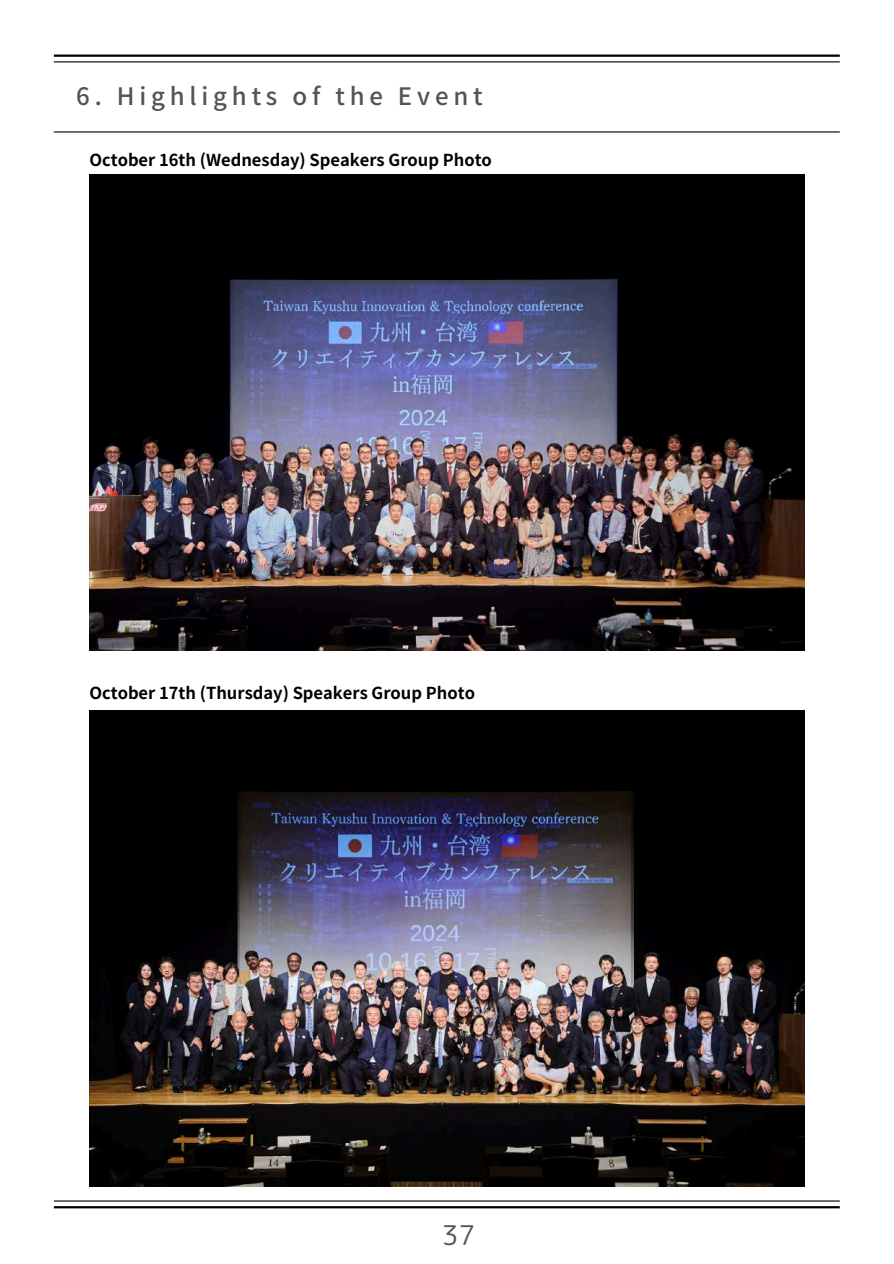
<style>
.page{position:relative;width:894px;height:1264px;background:#fff}
.page>*{position:absolute;margin:0;border:0;box-sizing:border-box;transform-origin:0 0}
.t1{font:27px "rounded mplus 1 p regular";color:#545454}
.t2{font:500 24px "Noto Sans JP";letter-spacing:.2em;color:#545454}
.t3{font:700 16.5px "Noto Sans JP";color:#000}
</style>
<div class="page">
<hr style="left:54px;top:131px;width:785px;height:1px;background:#000">
<hr style="left:54px;top:55px;width:785px;height:2px;background:#000">
<hr style="left:54px;top:61px;width:785px;height:1px;background:#000">
<hr style="left:54px;top:1206px;width:785px;height:2px;background:#000">
<hr style="left:54px;top:1200px;width:785px;height:1px;background:#000">
<img style="left:89px;top:174px;width:715px;height:476px">
<img style="left:89px;top:710px;width:715px;height:476px">
<h2 class="t2" style="left:76px;top:77px;width:408px">6. Highlights of the Event</h2>
<p class="t3" style="left:89px;top:147px;width:404px">October 16th (Wednesday) Speakers Group Photo</p>
<p class="t3" style="left:89px;top:680px;width:387px">October 17th (Thursday) Speakers Group Photo</p>
<h1 class="t1" style="left:441px;top:1215px;width:35px">37</h1>
</div>
